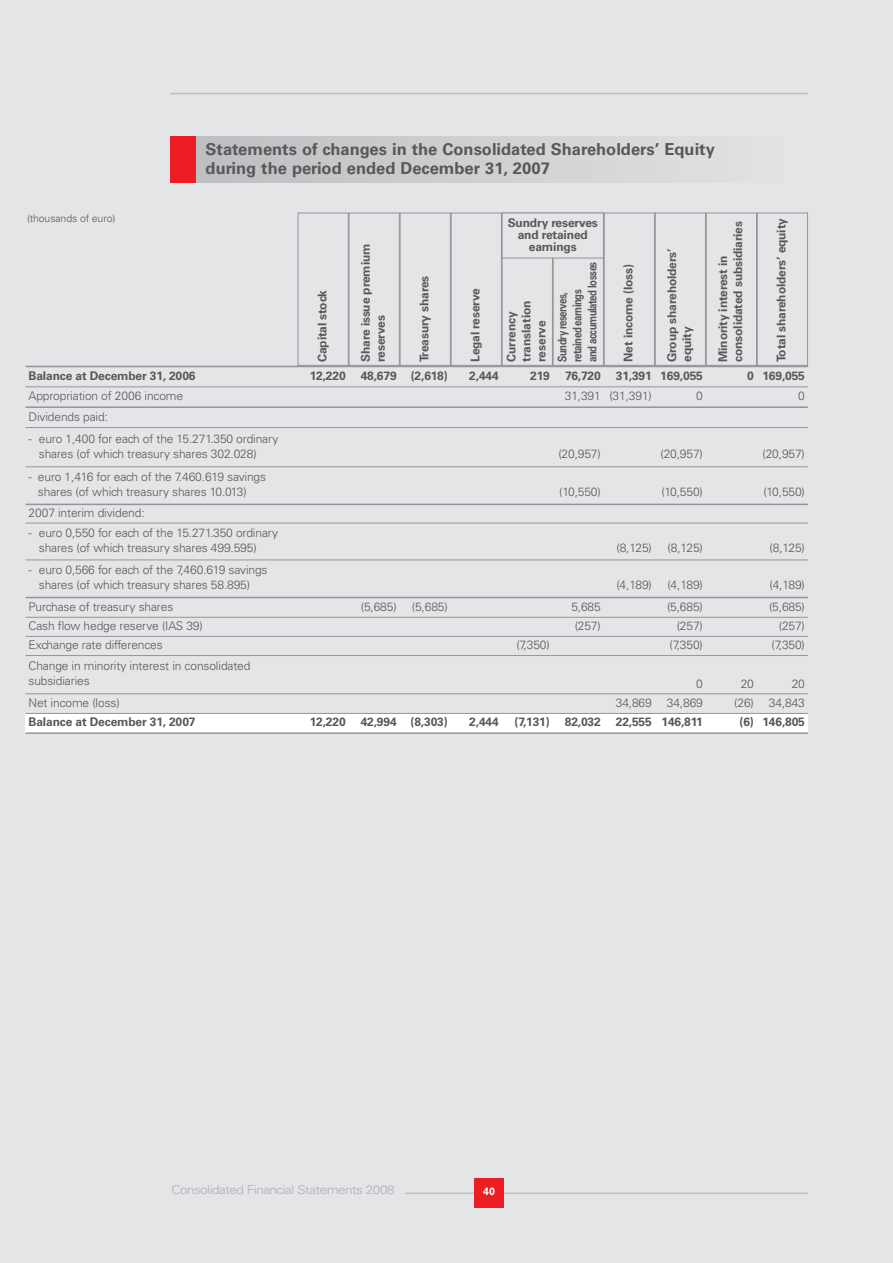
<style>
.page{position:relative;width:893px;height:1263px;background:#e4e5e7}
.page>*{position:absolute;margin:0;border:0;box-sizing:border-box;transform-origin:0 0}
.t1{font:700 16.5px/19.2px "Univers";color:#57585a}
.t2{font:300 12.15px "Univers";letter-spacing:-.04em;color:#aeafb3;scale:1.11 1}
.t3{font:300 12px/15px "Univers";letter-spacing:-.01em;color:#57585a}
.t4{font:700 12px/15px "Univers";letter-spacing:-.01em;color:#57585a}
.t5{font:700 12px/15px "Univers";letter-spacing:-.045em;color:#57585a;scale:.8 1}
.t6{font:300 10.5px "Univers";letter-spacing:-.01em;color:#57585a}
.t7{font:700 10.5px "Univers";color:#fff}
</style>
<div class="page">
<hr style="left:405px;top:1192px;width:403px;height:2px;background:#bebfc1">
<div style="left:474px;top:1178px;width:30px;height:30px;background:#ee1d23"></div>
<hr style="left:170px;top:93px;width:638px;height:1px;background:#bebfc1">
<div style="left:196px;top:136px;width:586px;height:47px;background:linear-gradient(to right,#bdbec1,#e1e2e4)"></div>
<div style="left:170px;top:136px;width:26px;height:47px;background:#ee1d23"></div>
<div style="left:26px;top:713px;width:272px;height:21px;background:#fff"></div>
<div style="left:298px;top:713px;width:51px;height:21px;background:#fff"></div>
<div style="left:349px;top:713px;width:51px;height:21px;background:#fff"></div>
<div style="left:400px;top:713px;width:51px;height:21px;background:#fff"></div>
<div style="left:451px;top:713px;width:51px;height:21px;background:#fff"></div>
<div style="left:502px;top:713px;width:51px;height:21px;background:#fff"></div>
<div style="left:553px;top:713px;width:51px;height:21px;background:#fff"></div>
<div style="left:604px;top:713px;width:51px;height:21px;background:#fff"></div>
<div style="left:655px;top:713px;width:51px;height:21px;background:#fff"></div>
<div style="left:706px;top:713px;width:51px;height:21px;background:#fff"></div>
<div style="left:757px;top:713px;width:51px;height:21px;background:#fff"></div>
<hr style="left:26px;top:366px;width:782px;height:1px;background:#939598">
<hr style="left:26px;top:387px;width:782px;height:1px;background:#939598">
<hr style="left:26px;top:406px;width:782px;height:2px;background:#939598">
<hr style="left:26px;top:427px;width:782px;height:1px;background:#939598">
<hr style="left:26px;top:466px;width:782px;height:1px;background:#939598">
<hr style="left:26px;top:504px;width:782px;height:1px;background:#939598">
<hr style="left:26px;top:523px;width:782px;height:1px;background:#939598">
<hr style="left:26px;top:560px;width:782px;height:1px;background:#939598">
<hr style="left:26px;top:597px;width:782px;height:1px;background:#939598">
<hr style="left:26px;top:617px;width:782px;height:1px;background:#939598">
<hr style="left:26px;top:636px;width:782px;height:1px;background:#939598">
<hr style="left:26px;top:655px;width:782px;height:1px;background:#939598">
<hr style="left:26px;top:693px;width:782px;height:1px;background:#939598">
<hr style="left:26px;top:713px;width:782px;height:1px;background:#939598">
<hr style="left:26px;top:732px;width:782px;height:2px;background:#939598">
<div style="left:298px;top:213px;width:51px;height:153px;border:1px solid #939598"></div>
<div style="left:349px;top:213px;width:51px;height:153px;border:1px solid #939598"></div>
<div style="left:451px;top:213px;width:51px;height:153px;border:1px solid #939598"></div>
<div style="left:502px;top:213px;width:51px;height:153px;border:1px solid #939598"></div>
<div style="left:553px;top:213px;width:51px;height:153px;border:1px solid #939598"></div>
<div style="left:604px;top:213px;width:51px;height:153px;border:1px solid #939598"></div>
<div style="left:655px;top:213px;width:51px;height:153px;border:1px solid #939598"></div>
<div style="left:706px;top:213px;width:51px;height:153px;border:1px solid #939598"></div>
<div style="left:757px;top:213px;width:51px;height:153px;border:1px solid #939598"></div>
<div style="left:502px;top:213px;width:101px;height:45px;background:#e4e5e7"></div>
<div style="left:502px;top:213px;width:102px;height:45px;border:1px solid #939598"></div>
<div style="left:400px;top:213px;width:51px;height:153px;border:1px solid #939598"></div>
<p class="t6" style="left:27px;top:214px;width:90px">(thousands of euro)</p>
<p class="t1" style="left:206px;top:141px;width:511px">Statements of changes in the Consolidated Shareholders’ Equity during the period ended December 31, 2007</p>
<p class="t4" style="left:316px;top:362px;width:73px;rotate:-90deg">Capital stock</p>
<p class="t4" style="left:359px;top:362px;width:120px;rotate:-90deg">Share issue premium reserves</p>
<p class="t4" style="left:418px;top:362px;width:88px;rotate:-90deg">Treasury shares</p>
<p class="t4" style="left:469px;top:362px;width:75px;rotate:-90deg">Legal reserve</p>
<p class="t4" style="left:508px;top:217px;width:92px;line-height:12px;text-align:center">Sundry reserves and retained earnings</p>
<p class="t4" style="left:505px;top:362px;width:63px;rotate:-90deg">Currency translation reserve</p>
<p class="t5" style="left:556px;top:362px;width:127px;rotate:-90deg">Sundry reserves, retained earnings<br>and accumulated losses</p>
<p class="t4" style="left:622px;top:362px;width:99px;rotate:-90deg">Net income (loss)</p>
<p class="t4" style="left:665px;top:362px;width:115px;rotate:-90deg">Group shareholders’ equity</p>
<p class="t4" style="left:716px;top:362px;width:142px;rotate:-90deg">Minority interest in consolidated subsidiaries</p>
<p class="t4" style="left:775px;top:362px;width:145px;rotate:-90deg">Total shareholders’ equity</p>
<p class="t4" style="left:29px;top:369px;width:169px">Balance at December 31, 2006</p>
<p class="t4" style="left:310px;top:369px;width:140px">12,220 48,679 (2,618)</p>
<p class="t4" style="left:469px;top:369px;width:31px">2,444</p>
<p class="t4" style="left:530px;top:369px;width:21px">219</p>
<p class="t4" style="left:565px;top:369px;width:139px">76,720 31,391 169,055</p>
<p class="t4" style="left:747px;top:369px;width:59px">0 169,055</p>
<p class="t3" style="left:29px;top:389px;width:156px">Appropriation of 2006 income</p>
<p class="t3" style="left:565px;top:389px;width:89px">31,391 (31,391)</p>
<p class="t3" style="left:696px;top:389px;width:8px">0</p>
<p class="t3" style="left:798px;top:389px;width:8px">0</p>
<p class="t3" style="left:29px;top:410px;width:81px">Dividends paid:</p>
<p class="t3" style="left:39px;top:432px;width:241px;text-indent:-10px">- euro 1,400 for each of the 15.271.350 ordinary shares (of which treasury shares 302.028)</p>
<p class="t3" style="left:558px;top:447px;width:44px">(20,957)</p>
<p class="t3" style="left:660px;top:447px;width:44px">(20,957)</p>
<p class="t3" style="left:762px;top:447px;width:44px">(20,957)</p>
<p class="t3" style="left:38px;top:470px;width:230px;text-indent:-9px">- euro 1,416 for each of the 7.460.619 savings shares (of which treasury shares 10.013)</p>
<p class="t3" style="left:29px;top:507px;width:118px">2007 interim dividend:</p>
<p class="t3" style="left:39px;top:526px;width:241px;text-indent:-10px">- euro 0,550 for each of the 15.271.350 ordinary shares (of which treasury shares 499.595)</p>
<p class="t3" style="left:29px;top:563px;width:241px;text-align:center">- euro 0,566 for each of the 7,460.619 savings shares (of which treasury shares 58.895)</p>
<p class="t3" style="left:559px;top:485px;width:43px">(10,550)</p>
<p class="t3" style="left:661px;top:485px;width:43px">(10,550)</p>
<p class="t3" style="left:763px;top:485px;width:43px">(10,550)</p>
<p class="t3" style="left:617px;top:541px;width:37px">(8,125)</p>
<p class="t3" style="left:668px;top:541px;width:37px">(8,125)</p>
<p class="t3" style="left:770px;top:541px;width:37px">(8,125)</p>
<p class="t3" style="left:616px;top:578px;width:37px">(4,189)</p>
<p class="t3" style="left:667px;top:578px;width:37px">(4,189)</p>
<p class="t3" style="left:769px;top:578px;width:37px">(4,189)</p>
<p class="t3" style="left:29px;top:600px;width:146px">Purchase of treasury shares</p>
<p class="t3" style="left:361px;top:600px;width:37px">(5,685)</p>
<p class="t3" style="left:412px;top:600px;width:37px">(5,685)</p>
<p class="t3" style="left:571px;top:600px;width:31px">5,685</p>
<p class="t3" style="left:667px;top:600px;width:37px">(5,685)</p>
<p class="t3" style="left:769px;top:600px;width:37px">(5,685)</p>
<p class="t3" style="left:29px;top:619px;width:176px">Cash flow hedge reserve (IAS 39)</p>
<p class="t3" style="left:575px;top:619px;width:28px">(257)</p>
<p class="t3" style="left:677px;top:619px;width:28px">(257)</p>
<p class="t3" style="left:779px;top:619px;width:28px">(257)</p>
<p class="t3" style="left:29px;top:638px;width:136px">Exchange rate differences</p>
<p class="t3" style="left:516px;top:638px;width:35px">(7,350)</p>
<p class="t3" style="left:669px;top:638px;width:35px">(7,350)</p>
<p class="t3" style="left:772px;top:638px;width:35px">(7,350)</p>
<p class="t3" style="left:29px;top:660px;width:224px">Change in minority interest in consolidated subsidiaries</p>
<p class="t3" style="left:696px;top:678px;width:8px">0</p>
<p class="t3" style="left:741px;top:678px;width:15px">20</p>
<p class="t3" style="left:792px;top:678px;width:15px">20</p>
<p class="t3" style="left:29px;top:696px;width:93px">Net income (loss)</p>
<p class="t3" style="left:616px;top:696px;width:89px">34,869 34,869</p>
<p class="t3" style="left:734px;top:696px;width:72px">(26) 34,843</p>
<p class="t4" style="left:29px;top:715px;width:169px">Balance at December 31, 2007</p>
<p class="t4" style="left:310px;top:715px;width:140px">12,220 42,994 (8,303)</p>
<p class="t4" style="left:469px;top:715px;width:31px">2,444</p>
<p class="t4" style="left:515px;top:715px;width:190px">(7,131) 82,032 22,555 146,811</p>
<p class="t4" style="left:739px;top:715px;width:67px">(6) 146,805</p>
<p class="t2" style="left:172px;top:1185px;width:202px">Consolidated Financial Statements 2008</p>
<p class="t7" style="left:483px;top:1188px;width:13px">40</p>
</div>
